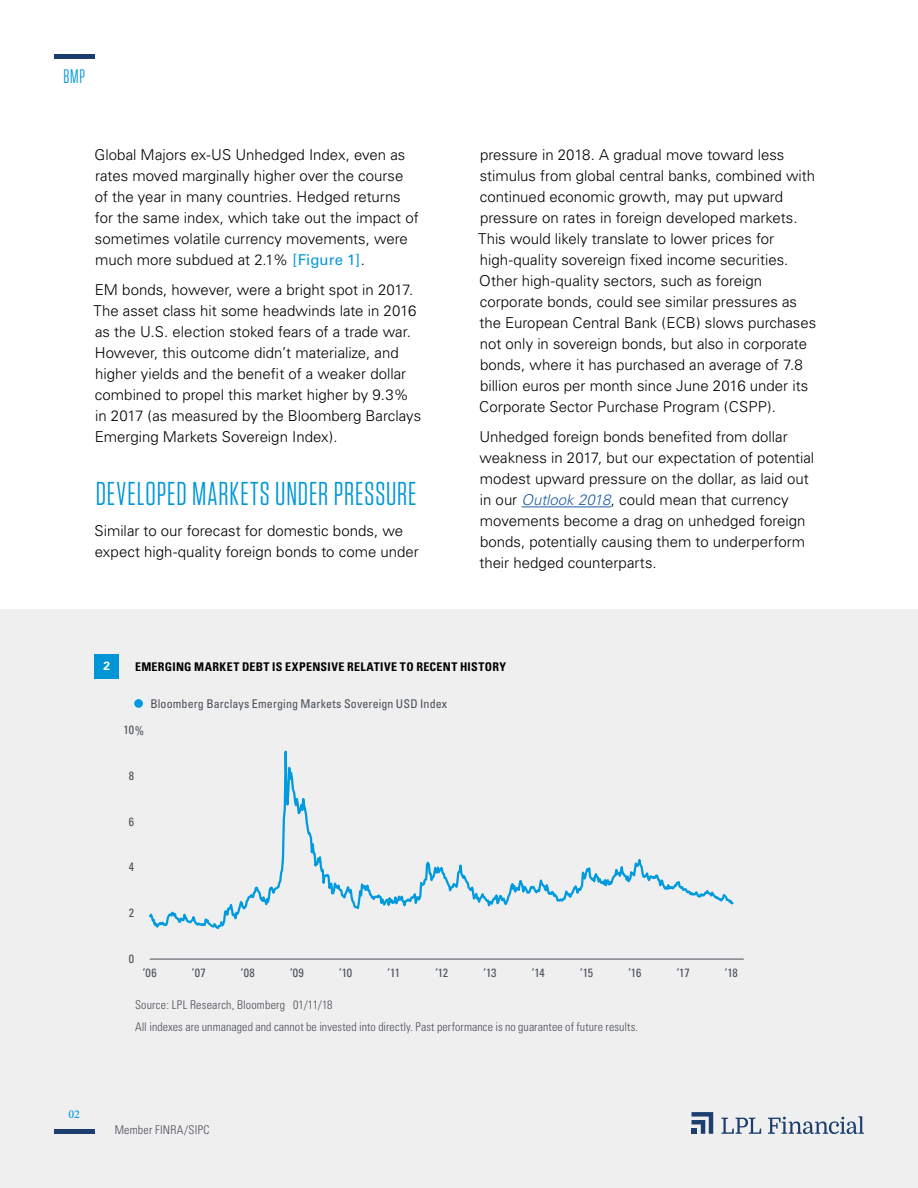
<style>
.page{position:relative;width:918px;height:1188px;background:#fff}
.page>*{position:absolute;margin:0;border:0;box-sizing:border-box;transform-origin:0 0}
.t1{font:33px "Tungsten Narrow";letter-spacing:.03em;color:#0098d8}
.t2{font:19.5px "Tungsten Narrow";color:#0098d8}
.t3{font:300 15px/21px "Univers";color:#000}
.t4{font:300 condensed 12px/21.8px "Univers";letter-spacing:.01em;color:#4b4f54}
.t5{font:condensed 12px "Univers";letter-spacing:.005em;color:#484f55}
.t6{font:700 condensed 12px "Univers";letter-spacing:.025em;color:#000}
.t7{font:500 12px "Minion Pro";color:#0098d8}
.t8{font:700 12px "Univers";color:#fff}
.s1{font-weight:400;color:#0098d8}
.s2{font-style:italic;color:#215e9e}
</style>
<div class="page">
<div style="left:0;top:1080px;width:918px;height:108px;background:#efeff0"></div>
<hr style="left:54px;top:1130px;width:40px;height:4px;background:#1b3e6f">
<hr style="left:54px;top:54px;width:40px;height:4px;background:#1b3e6f">
<svg style="left:692px;top:1112px;width:21px;height:22px"></svg>
<svg style="left:721px;top:1118px;width:40px;height:16px"></svg>
<svg style="left:768px;top:1116px;width:96px;height:18px"></svg>
<hr style="left:522px;top:507px;width:89px;height:1px;background:#215e9e">
<div style="left:0;top:609px;width:918px;height:471px;background:#efeff0"></div>
<div style="left:134px;top:699px;width:9px;height:9px;background:#009ade;border-radius:50%"></div>
<svg style="left:149px;top:750px;width:585px;height:180px"></svg>
<hr style="left:150px;top:959px;width:594px;height:1px;background:#484f55">
<div style="left:94px;top:654px;width:25px;height:25px;background:#0096d6"></div>
<h2 class="t2" style="left:63px;top:67px;width:23px">BMP</h2>
<p class="t3" style="left:95px;top:145px;width:326px">Global Majors ex-US Unhedged Index, even as rates moved marginally higher over the course of the year in many countries. Hedged returns for the same index, which take out the impact of sometimes volatile currency movements, were much more subdued at 2.1% <span class="s1">[Figure 1]</span>.</p>
<p class="t3" style="left:93px;top:280px;width:329px">EM bonds, however, were a bright spot in 2017.<br>The asset class hit some headwinds late in 2016 as the U.S. election stoked fears of a trade war.<br>However, this outcome didn’t materialize, and higher yields and the benefit of a weaker dollar combined to propel this market higher by 9.3% in 2017 (as measured by the Bloomberg Barclays Emerging Markets Sovereign Index).</p>
<h1 class="t1" style="left:96px;top:477px;width:322px">DEVELOPED MARKETS UNDER PRESSURE</h1>
<p class="t3" style="left:95px;top:521px;width:326px">Similar to our forecast for domestic bonds, we expect high-quality foreign bonds to come under</p>
<p class="t3" style="left:478px;top:145px;width:340px">pressure in 2018. A gradual move toward less stimulus from global central banks, combined with continued economic growth, may put upward pressure on rates in foreign developed markets.<br>This would likely translate to lower prices for high-quality sovereign fixed income securities.<br>Other high-quality sectors, such as foreign corporate bonds, could see similar pressures as the European Central Bank (ECB) slows purchases not only in sovereign bonds, but also in corporate bonds, where it has purchased an average of 7.8 billion euros per month since June 2016 under its Corporate Sector Purchase Program (CSPP).</p>
<p class="t3" style="left:479px;top:427px;width:336px">Unhedged foreign bonds benefited from dollar weakness in 2017, but our expectation of potential modest upward pressure on the dollar, as laid out in our <span class="s2">Outlook 2018</span>, could mean that currency movements become a drag on unhedged foreign bonds, potentially causing them to underperform their hedged counterparts.</p>
<p class="t8" style="left:103px;top:659px;width:8px">2</p>
<p class="t6" style="left:135px;top:659px;width:373px">EMERGING MARKET DEBT IS EXPENSIVE RELATIVE TO RECENT HISTORY</p>
<p class="t5" style="left:150px;top:696px;width:298px">Bloomberg Barclays Emerging Markets Sovereign USD Index</p>
<p class="t5" style="left:124px;top:722px;width:22px">10%</p>
<p class="t5" style="left:129px;top:768px;width:7px">8</p>
<p class="t5" style="left:129px;top:814px;width:7px">6</p>
<p class="t5" style="left:129px;top:860px;width:7px">4</p>
<p class="t5" style="left:129px;top:905px;width:7px">2</p>
<p class="t5" style="left:129px;top:951px;width:7px">0</p>
<p class="t5" style="left:143px;top:965px;width:15px">’06</p>
<p class="t5" style="left:192px;top:965px;width:15px">’07</p>
<p class="t5" style="left:241px;top:965px;width:15px">’08</p>
<p class="t5" style="left:290px;top:965px;width:15px">’09</p>
<p class="t5" style="left:339px;top:965px;width:15px">’10</p>
<p class="t5" style="left:387px;top:965px;width:14px">’11</p>
<p class="t5" style="left:435px;top:965px;width:14px">’12</p>
<p class="t5" style="left:484px;top:965px;width:15px">’13</p>
<p class="t5" style="left:532px;top:965px;width:15px">’14</p>
<p class="t5" style="left:580px;top:965px;width:14px">’15</p>
<p class="t5" style="left:628px;top:965px;width:14px">’16</p>
<p class="t5" style="left:677px;top:965px;width:15px">’17</p>
<p class="t5" style="left:725px;top:965px;width:14px">’18</p>
<p class="t4" style="left:135px;top:994px;width:505px">Source: LPL Research, Bloomberg 01/11/18<br>All indexes are unmanaged and cannot be invested into directly. Past performance is no guarantee of future results.</p>
<p class="t7" style="left:68px;top:1106px;width:13px">02</p>
<p class="t4" style="left:115px;top:1119px;width:96px">Member FINRA/SIPC</p>
</div>
